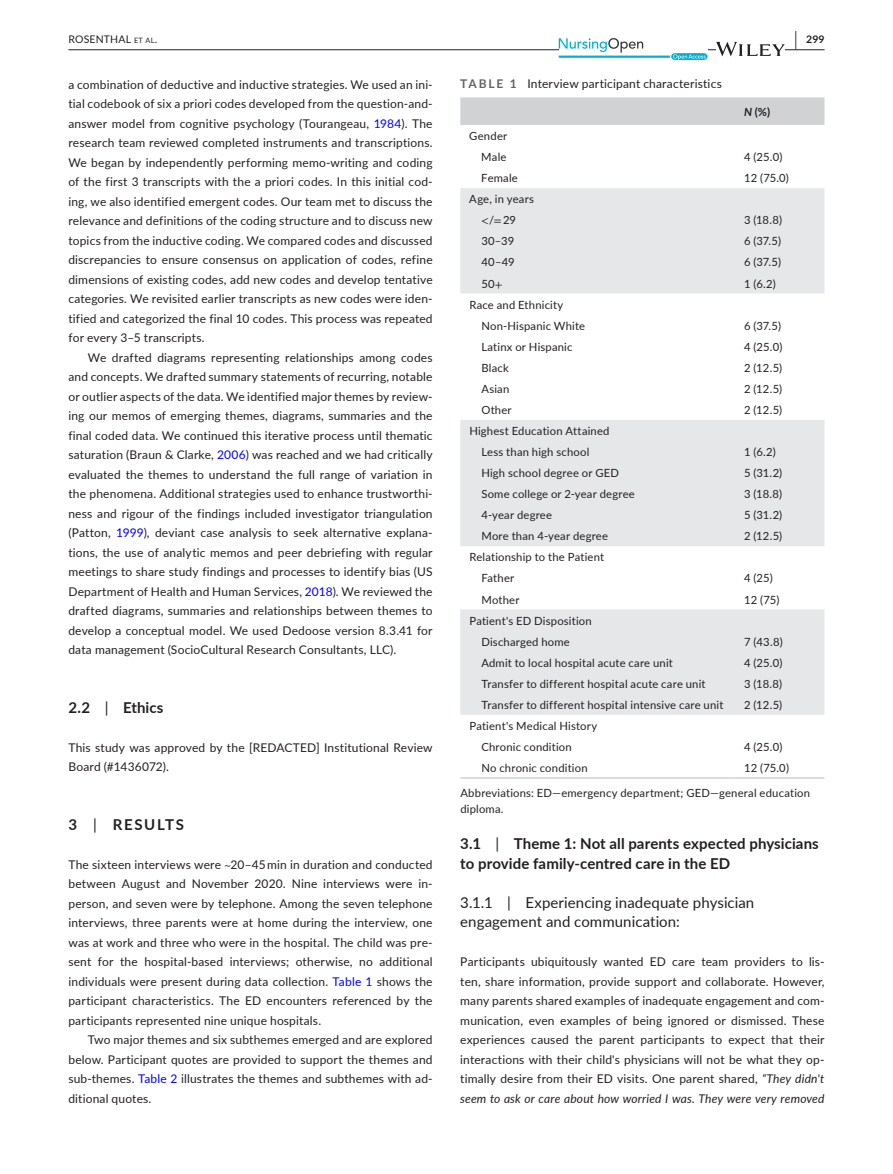
<style>
.page{position:relative;width:893px;height:1174px;background:#fff}
.page>*{position:absolute;margin:0;border:0;box-sizing:border-box;transform-origin:0 0}
.t1{font:700 15px/19.5px "Lato";letter-spacing:.01em;color:#231f20}
.t2{font:15px/19.5px "Lato";letter-spacing:.005em;color:#231f20}
.t3{font:700 15px "Lato";letter-spacing:.105em;color:#231f20}
.t4{font:12px/19.5px "Lato";letter-spacing:.015em;color:#231f20;text-align:justify}
.t5{font:11.25px/21px "Lato";letter-spacing:.015em;color:#231f20}
.t6{font:700 11.25px "Lato";color:#231f20}
.t7{font:10.5px "Lato";letter-spacing:.02em;color:#231f20}
.t8{font:700 10.5px "Lato";color:#231f20}
.s1{font-size:7.35px}
.s2{font-size:19.5px}
.s3{color:#00f}
.s4{font-weight:700;color:#636366}
.s5{font-style:italic}
.s6{font-family:"STIX"}
.s7{font-weight:400}
</style>
<div class="page">
<hr style="left:68px;top:49px;width:756px;height:1px;background:#231f20">
<svg style="left:559px;top:38px;width:149px;height:22px"></svg>
<svg style="left:716px;top:42px;width:69px;height:14px"></svg>
<div style="left:460px;top:97px;width:364px;height:28px;background:#d1d2d4"></div>
<svg style="left:460px;top:188px;width:364px;height:526px;fill:#e6e7e9"></svg>
<hr style="left:460px;top:777px;width:275px;height:1px;background:#d1d2d4">
<hr style="left:735px;top:777px;width:89px;height:1px;background:#d1d2d4">
<p class="t7" style="left:68px;top:31px;width:90px">ROSENTHAL <span class="s1">et al</span>.</p>
<p class="t8" style="left:795px;top:31px;width:31px"><span class="s2">|</span> 299</p>
<p class="t4" style="left:68px;top:74px;width:366px">a combination of deductive and inductive strategies. We used an ini&shy;tial codebook of six a priori codes developed from the question-and&shy;answer model from cognitive psychology (Tourangeau, <span class="s3">1984</span>). The research team reviewed completed instruments and transcriptions.<br>We began by independently performing memo-writing and coding of the first 3 transcripts with the a priori codes. In this initial cod&shy;ing, we also identified emergent codes. Our team met to discuss the relevance and definitions of the coding structure and to discuss new topics from the inductive coding. We compared codes and discussed discrepancies to ensure consensus on application of codes, refine dimensions of existing codes, add new codes and develop tentative categories. We revisited earlier transcripts as new codes were iden&shy;tified and categorized the final 10 codes. This process was repeated for every 3–5 transcripts.</p>
<p class="t4" style="left:68px;top:347px;width:366px;text-indent:20px">We drafted diagrams representing relationships among codes and concepts. We drafted summary statements of recurring, notable or outlier aspects of the data. We identified major themes by review&shy;ing our memos of emerging themes, diagrams, summaries and the final coded data. We continued this iterative process until thematic saturation (Braun &amp; Clarke, <span class="s3">2006</span>) was reached and we had critically evaluated the themes to understand the full range of variation in the phenomena. Additional strategies used to enhance trustworthi&shy;ness and rigour of the findings included investigator triangulation (Patton, <span class="s3">1999</span>), deviant case analysis to seek alternative explana&shy;tions, the use of analytic memos and peer debriefing with regular meetings to share study findings and processes to identify bias (US Department of Health and Human Services, <span class="s3">2018</span>). We reviewed the drafted diagrams, summaries and relationships between themes to develop a conceptual model. We used Dedoose version 8.3.41 for data management (SocioCultural Research Consultants, LLC).</p>
<p class="t4" style="left:460px;top:73px;width:263px"><span class="s4">TABLE 1</span> Interview participant characteristics</p>
<p class="t6" style="left:744px;top:103px;width:28px"><span class="s5">N</span> (%)</p>
<p class="t5" style="left:469px;top:125px;width:39px;text-align:right">Gender<br>Male</p>
<p class="t5" style="left:744px;top:146px;width:40px">4 (25.0)</p>
<p class="t5" style="left:481px;top:167px;width:38px">Female</p>
<p class="t5" style="left:744px;top:167px;width:46px">12 (75.0)</p>
<p class="t5" style="left:469px;top:188px;width:66px;text-align:center">Age, in years <span class="s6">&lt;</span>/<span class="s6">=</span> 29</p>
<p class="t5" style="left:744px;top:209px;width:39px">3 (18.8)</p>
<p class="t5" style="left:481px;top:230px;width:35px">30–39</p>
<p class="t5" style="left:744px;top:230px;width:39px">6 (37.5)</p>
<p class="t5" style="left:481px;top:251px;width:35px">40–49</p>
<p class="t5" style="left:744px;top:251px;width:39px">6 (37.5)</p>
<p class="t5" style="left:481px;top:272px;width:23px">50<span class="s6">+</span></p>
<p class="t5" style="left:744px;top:272px;width:33px">1 (6.2)</p>
<p class="t5" style="left:481px;top:293px;width:105px;text-indent:-12px">Race and Ethnicity<br>Non-Hispanic White</p>
<p class="t5" style="left:744px;top:314px;width:39px">6 (37.5)</p>
<p class="t5" style="left:481px;top:336px;width:93px">Latinx or Hispanic</p>
<p class="t5" style="left:744px;top:336px;width:40px">4 (25.0)</p>
<p class="t5" style="left:481px;top:357px;width:29px">Black</p>
<p class="t5" style="left:744px;top:357px;width:40px">2 (12.5)</p>
<p class="t5" style="left:481px;top:378px;width:29px">Asian</p>
<p class="t5" style="left:744px;top:378px;width:40px">2 (12.5)</p>
<p class="t5" style="left:481px;top:399px;width:32px">Other</p>
<p class="t5" style="left:744px;top:399px;width:40px">2 (12.5)</p>
<p class="t5" style="left:481px;top:420px;width:130px;text-indent:-12px">Highest Education Attained<br>Less than high school</p>
<p class="t5" style="left:744px;top:441px;width:33px">1 (6.2)</p>
<p class="t5" style="left:481px;top:462px;width:139px">High school degree or GED</p>
<p class="t5" style="left:744px;top:462px;width:40px">5 (31.2)</p>
<p class="t5" style="left:481px;top:483px;width:155px">Some college or 2-year degree</p>
<p class="t5" style="left:744px;top:483px;width:39px">3 (18.8)</p>
<p class="t5" style="left:481px;top:504px;width:72px">4-year degree</p>
<p class="t5" style="left:744px;top:504px;width:40px">5 (31.2)</p>
<p class="t5" style="left:481px;top:525px;width:128px">More than 4-year degree</p>
<p class="t5" style="left:744px;top:525px;width:40px">2 (12.5)</p>
<p class="t5" style="left:481px;top:546px;width:124px;text-indent:-12px">Relationship to the Patient<br>Father</p>
<p class="t5" style="left:744px;top:567px;width:30px">4 (25)</p>
<p class="t5" style="left:481px;top:588px;width:40px">Mother</p>
<p class="t5" style="left:744px;top:588px;width:37px">12 (75)</p>
<p class="t5" style="left:481px;top:609px;width:112px;text-indent:-12px">Patient's ED Disposition<br>Discharged home</p>
<p class="t5" style="left:744px;top:630px;width:40px">7 (43.8)</p>
<p class="t5" style="left:481px;top:651px;width:193px">Admit to local hospital acute care unit</p>
<p class="t5" style="left:744px;top:651px;width:40px">4 (25.0)</p>
<p class="t5" style="left:481px;top:672px;width:226px">Transfer to different hospital acute care unit</p>
<p class="t5" style="left:744px;top:672px;width:39px">3 (18.8)</p>
<p class="t5" style="left:481px;top:694px;width:244px">Transfer to different hospital intensive care unit</p>
<p class="t5" style="left:744px;top:694px;width:40px">2 (12.5)</p>
<p class="t5" style="left:481px;top:715px;width:117px;text-indent:-12px">Patient's Medical History<br>Chronic condition</p>
<p class="t1" style="left:68px;top:697px;width:97px">2.2 <span class="s7">|</span> Ethics</p>
<p class="t4" style="left:68px;top:737px;width:366px">This study was approved by the [REDACTED] Institutional Review<br>Board (#1436072).</p>
<p class="t5" style="left:744px;top:736px;width:40px">4 (25.0)</p>
<p class="t5" style="left:481px;top:757px;width:108px">No chronic condition</p>
<p class="t5" style="left:744px;top:757px;width:46px">12 (75.0)</p>
<p class="t5" style="left:460px;top:784px;width:351px;line-height:15.8px">Abbreviations: ED—emergency department; GED—general education diploma.</p>
<p class="t3" style="left:68px;top:813px;width:117px">3 <span class="s7">|</span> RESULTS</p>
<p class="t4" style="left:68px;top:854px;width:366px">The sixteen interviews were <span class="s6">~</span>20–45 min in duration and conducted between August and November 2020. Nine interviews were in&shy;person, and seven were by telephone. Among the seven telephone interviews, three parents were at home during the interview, one was at work and three who were in the hospital. The child was pre&shy;sent for the hospital-based interviews; otherwise, no additional individuals were present during data collection. <span class="s3">Table 1</span> shows the participant characteristics. The ED encounters referenced by the participants represented nine unique hospitals.</p>
<p class="t4" style="left:68px;top:1029px;width:366px;text-indent:20px">Two major themes and six subthemes emerged and are explored below. Participant quotes are provided to support the themes and sub-themes. <span class="s3">Table 2</span> illustrates the themes and subthemes with ad&shy;ditional quotes.</p>
<p class="t1" style="left:460px;top:833px;width:360px">3.1 <span class="s7">|</span> Theme 1: Not all parents expected physicians to provide family-centred care in the ED</p>
<p class="t2" style="left:460px;top:892px;width:296px">3.1.1 | Experiencing inadequate physician engagement and communication:</p>
<p class="t4" style="left:460px;top:951px;width:366px">Participants ubiquitously wanted ED care team providers to lis&shy;ten, share information, provide support and collaborate. However, many parents shared examples of inadequate engagement and com&shy;munication, even examples of being ignored or dismissed. These experiences caused the parent participants to expect that their interactions with their child's physicians will not be what they op&shy;timally desire from their ED visits. One parent shared, <span class="s5">“They didn't seem to ask or care about how worried I was. They were very removed</span></p>
</div>
